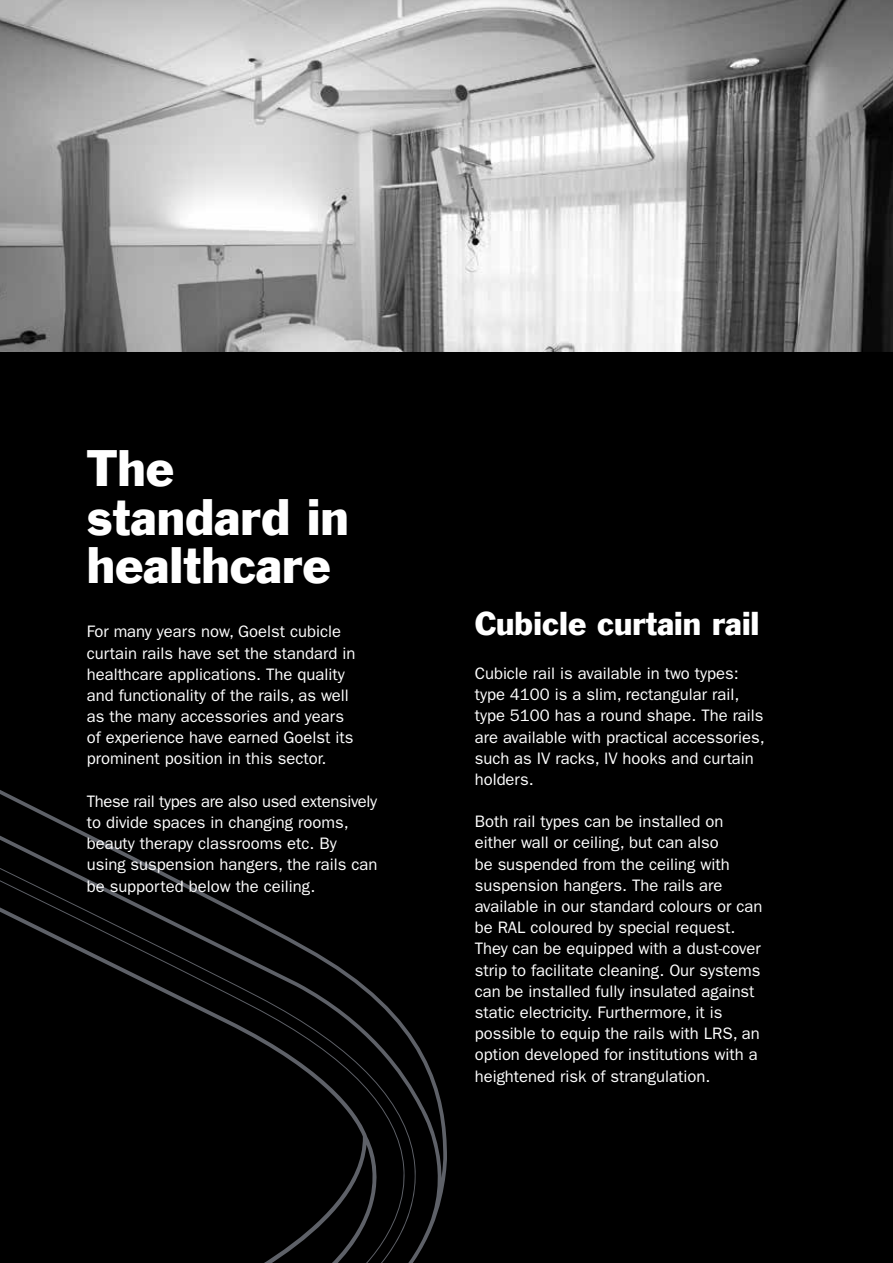
<style>
.page{position:relative;width:893px;height:1263px;background:#000}
.page>*{position:absolute;margin:0;border:0;box-sizing:border-box;transform-origin:0 0}
.t1{font:46.95px/48.4px "Franklin Gothic";color:#fff}
.t2{font:30.3px "Franklin Gothic";color:#fff}
.t3{font:16.65px/21.1px "ITC Franklin Gothic Std";color:#fff}
</style>
<div class="page">
<img style="left:0;top:0;width:893px;height:351px">
<svg style="left:0;top:790px;width:447px;height:473px"></svg>
<h1 class="t1" style="left:87px;top:445px;width:264px">The standard in healthcare</h1>
<p class="t3" style="left:87px;top:621px;width:270px">For many years now, Goelst cubicle curtain rails have set the standard in healthcare applications. The quality and functionality of the rails, as well as the many accessories and years of experience have earned Goelst its prominent position in this sector.</p>
<p class="t3" style="left:87px;top:791px;width:292px">These rail types are also used extensively to divide spaces in changing rooms, beauty therapy classrooms etc. By using suspension hangers, the rails can be supported below the ceiling.</p>
<h2 class="t2" style="left:475px;top:604px;width:286px">Cubicle curtain rail</h2>
<p class="t3" style="left:475px;top:663px;width:292px">Cubicle rail is available in two types: type 4100 is a slim, rectangular rail, type 5100 has a round shape. The rails are available with practical accessories, such as IV racks, IV hooks and curtain holders.</p>
<p class="t3" style="left:475px;top:811px;width:289px">Both rail types can be installed on either wall or ceiling, but can also<br>be suspended from the ceiling with suspension hangers. The rails are available in our standard colours or can be RAL coloured by special request.<br>They can be equipped with a dust-cover strip to facilitate cleaning. Our systems can be installed fully insulated against static electricity. Furthermore, it is possible to equip the rails with LRS, an option developed for institutions with a heightened risk of strangulation.</p>
</div>
